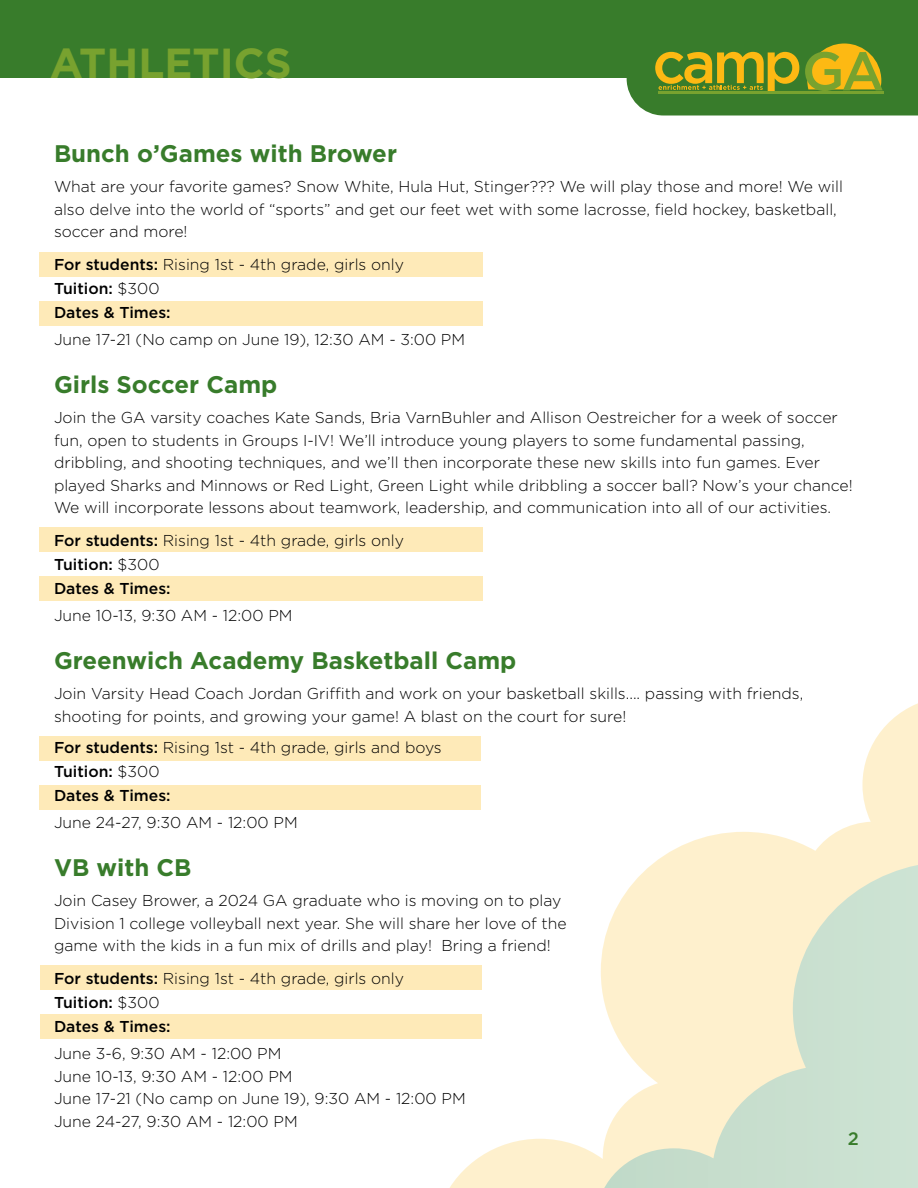
<style>
.page{position:relative;width:918px;height:1188px;background:#fff}
.page>*{position:absolute;margin:0;border:0;box-sizing:border-box;transform-origin:0 0}
.t1{font:700 42px "Gotham";color:#78a22f}
.t2{font:700 24px "Gotham";color:#387c2b}
.t3{font:500 18px "Gotham";color:#387c2b}
.t4{font:300 15.75px/22.5px "Gotham";color:#000}
.t5{font:500 15.75px/24px "Gotham";color:#000}
.s1{font-weight:300}
.s2{font-weight:500}
</style>
<div class="page">
<div style="left:39px;top:252px;width:444px;height:24px;background:#feeab8"></div>
<div style="left:39px;top:301px;width:444px;height:25px;background:#feeab8"></div>
<div style="left:0;top:0;width:918px;height:78px;background:#387c2b"></div>
<svg style="left:627px;top:43px;width:291px;height:73px"></svg>
<hr style="left:658px;top:92px;width:226px;height:2px;background:#78a22f">
<svg style="left:442px;top:703px;width:476px;height:485px"></svg>
<svg style="left:599px;top:863px;width:319px;height:325px;background:#e6e9d1"></svg>
<div style="left:39px;top:527px;width:444px;height:25px;background:#feeab8"></div>
<div style="left:39px;top:576px;width:444px;height:25px;background:#feeab8"></div>
<div style="left:39px;top:736px;width:442px;height:24px;background:#feeab8"></div>
<div style="left:39px;top:785px;width:442px;height:24px;background:#feeab8"></div>
<div style="left:40px;top:965px;width:442px;height:24px;background:#feeab8"></div>
<div style="left:40px;top:1014px;width:442px;height:24px;background:#feeab8"></div>
<h1 class="t1" style="left:50px;top:35px;width:243px">ATHLETICS</h1>
<h2 class="t2" style="left:54px;top:138px;width:345px">Bunch o’Games with Brower</h2>
<p class="t4" style="left:54px;top:175px;width:791px">What are your favorite games? Snow White, Hula Hut, Stinger??? We will play those and more! We will also delve into the world of “sports” and get our feet wet with some lacrosse, field hockey, basketball, soccer and more!</p>
<p class="t5" style="left:54px;top:252px;width:352px">For students: <span class="s1">Rising 1st - 4th grade, girls only<br></span>Tuition: <span class="s1">$300<br></span>Dates &amp; Times:</p>
<p class="t4" style="left:54px;top:328px;width:413px">June 17-21 (No camp on June 19), 12:30 AM - 3:00 PM</p>
<h2 class="t2" style="left:54px;top:369px;width:225px">Girls Soccer Camp</h2>
<p class="t4" style="left:54px;top:406px;width:800px">Join the GA varsity coaches Kate Sands, Bria VarnBuhler and Allison Oestreicher for a week of soccer fun, open to students in Groups I-IV! We’ll introduce young players to some fundamental passing, dribbling, and shooting techniques, and we’ll then incorporate these new skills into fun games. Ever played Sharks and Minnows or Red Light, Green Light while dribbling a soccer ball? Now’s your chance!<br>We will incorporate lessons about teamwork, leadership, and communication into all of our activities.</p>
<p class="t5" style="left:54px;top:528px;width:352px">For students: <span class="s1">Rising 1st - 4th grade, girls only<br></span>Tuition: <span class="s1">$300<br></span>Dates &amp; Times:</p>
<p class="t4" style="left:54px;top:604px;width:240px">June 10-13, 9:30 AM - 12:00 PM</p>
<h2 class="t2" style="left:54px;top:645px;width:464px">Greenwich Academy Basketball Camp</h2>
<p class="t4" style="left:54px;top:682px;width:751px">Join Varsity Head Coach Jordan Griffith and work on your basketball skills.... passing with friends, shooting for points, and growing your game! A blast on the court for sure!</p>
<p class="t4" style="left:54px;top:735px;width:389px;line-height:24px"><span class="s2">For students:</span> Rising 1st - 4th grade, girls and boys<br><span class="s2">Tuition:</span> $300<br><span class="s2">Dates &amp; Times:</span></p>
<p class="t4" style="left:54px;top:811px;width:245px">June 24-27, 9:30 AM - 12:00 PM</p>
<h2 class="t2" style="left:54px;top:852px;width:139px">VB with CB</h2>
<p class="t4" style="left:54px;top:889px;width:514px">Join Casey Brower, a 2024 GA graduate who is moving on to play<br>Division 1 college volleyball next year. She will share her love of the game with the kids in a fun mix of drills and play! Bring a friend!</p>
<p class="t5" style="left:54px;top:966px;width:352px">For students: <span class="s1">Rising 1st - 4th grade, girls only<br></span>Tuition: <span class="s1">$300<br></span>Dates &amp; Times:</p>
<p class="t4" style="left:54px;top:1042px;width:413px">June 3-6, 9:30 AM - 12:00 PM<br>June 10-13, 9:30 AM - 12:00 PM<br>June 17-21 (No camp on June 19), 9:30 AM - 12:00 PM<br>June 24-27, 9:30 AM - 12:00 PM</p>
<p class="t3" style="left:848px;top:1127px;width:13px">2</p>
</div>
